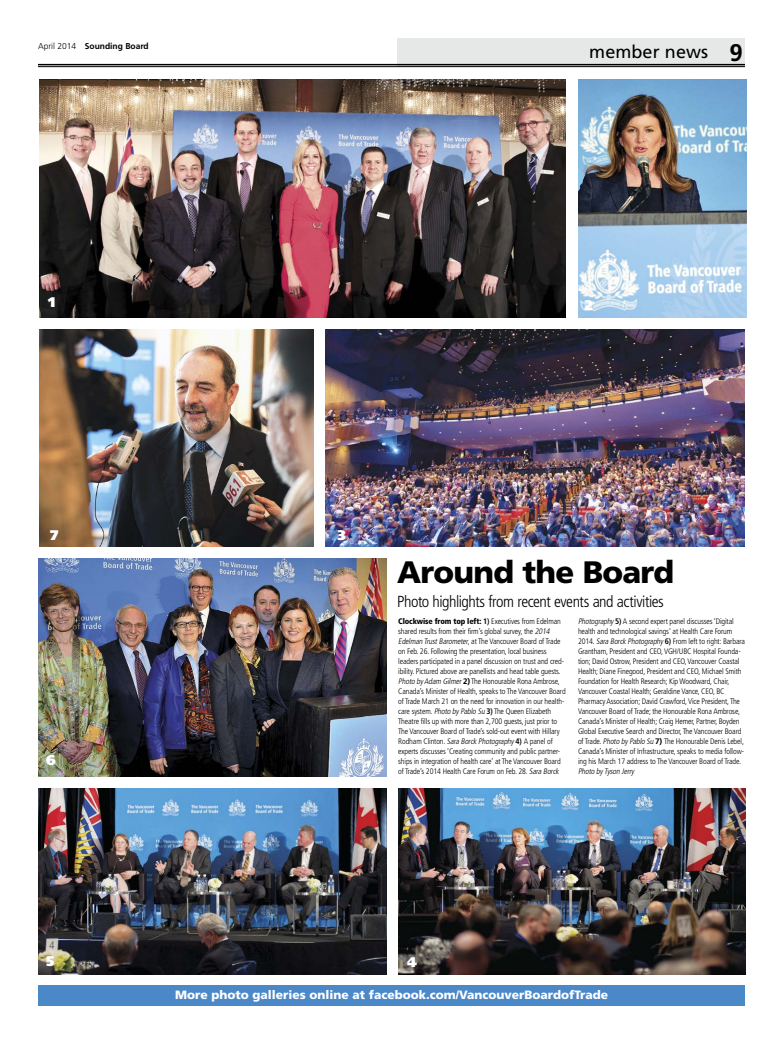
<style>
.page{position:relative;width:783px;height:1044px;background:#fff}
.page>*{position:absolute;margin:0;border:0;box-sizing:border-box;transform-origin:0 0}
.Heading_Small{font:900 31px "Frutiger";letter-spacing:-.025em;color:#000}
.t1{font:700 24px "Frutiger";color:#000}
.t2{font:18px "Frutiger";letter-spacing:.005em;color:#000}
.Deck{font:300 condensed 16px "Frutiger";letter-spacing:-.03em;color:#000}
.t3{font:900 14px "Frutiger";color:#fff}
.t4{font:900 12px "Frutiger";color:#fff}
.t5{font:700 8.5px "Frutiger";color:#000}
.t6{font:300 condensed 8px/10px "Frutiger";letter-spacing:-.015em;color:#000}
.s1{font-weight:300}
.s2{font-weight:900}
.s3{font-weight:700}
.s4{font-style:italic}
.s5{font-weight:700;font-stretch:normal}
</style>
<div class="page">
<div style="left:398px;top:38px;width:347px;height:29px;background:#e6e7e7"></div>
<hr style="left:38px;top:64px;width:707px;height:1px;background:#000">
<hr style="left:38px;top:66px;width:707px;height:1px;background:#000">
<img style="left:398px;top:789px;width:348px;height:186px">
<img style="left:326px;top:330px;width:419px;height:216px">
<img style="left:578px;top:80px;width:168px;height:237px">
<img style="left:39px;top:80px;width:527px;height:237px">
<img style="left:38px;top:789px;width:348px;height:186px">
<img style="left:39px;top:559px;width:347px;height:217px">
<div style="left:38px;top:985px;width:707px;height:20px;background:#4a88c8"></div>
<img style="left:39px;top:330px;width:275px;height:217px">
<p class="t5" style="left:38px;top:41px;width:112px"><span class="s1">April 2014</span> Sounding Board</p>
<h3 class="t2" style="left:589px;top:42px;width:120px">member news</h3>
<h2 class="t1" style="left:730px;top:39px;width:15px">9</h2>
<p class="t3" style="left:48px;top:294px;width:9px">1</p>
<p class="t3" style="left:584px;top:297px;width:10px">2</p>
<p class="t3" style="left:50px;top:527px;width:10px">7</p>
<p class="t3" style="left:338px;top:527px;width:10px">3</p>
<p class="Heading_Small" style="left:397px;top:554px;width:279px">Around the Board</p>
<p class="Deck" style="left:397px;top:592px;width:268px">Photo highlights from recent events and activities</p>
<p class="t3" style="left:46px;top:751px;width:11px">6</p>
<p class="t6" style="left:398px;top:616px;width:169px"><span class="s2">Clockwise from top left:</span> <span class="s3">1)</span> Executives from Edelman shared results from their firm’s global survey, the <span class="s4">2014<br>Edelman TrustBarometer</span>, at The Vancouver Board of Trade on Feb. 26. Following the presentation, local business leaders participated in a panel discussion on trust and cred&shy;ibility. Pictured above are panellists and head table guests.<br><span class="s4">Photo byAdam Gilmer</span><span class="s5">2)</span> The Honourable Rona Ambrose, Canada’s Minister of Health, speaks to The Vancouver Board of Trade March 21 on the need for innovation in our health&shy;care system. <span class="s4">Photo byPablo Su</span><span class="s3">3)</span> The Queen Elizabeth Theatre fills up with more than 2,700 guests, just prior to The Vancouver Board of Trade’s sold-out event with Hillary Rodham Clinton. <span class="s4">Sara Borck Photography</span><span class="s3">4)</span> A panel of experts discusses ‘Creating community and public partner&shy;ships in integration of health care’ at The Vancouver Board of Trade’s 2014 Health Care Forum on Feb. 28. <span class="s4">Sara Borck</span></p>
<p class="t6" style="left:578px;top:616px;width:168px"><span class="s4">Photography</span><span class="s3">5)</span> A second expert panel discusses ‘Digital health and technological savings’ at Health Care Forum 2014. <span class="s4">Sara Borck Photography</span><span class="s3">6)</span> From left to right: Barbara Grantham, President and CEO, VGH/UBC Hospital Founda&shy;tion; David Ostrow, President and CEO, Vancouver Coastal Health; Diane Finegood, President and CEO, Michael Smith Foundation for Health Research; Kip Woodward, Chair, Vancouver Coastal Health; Geraldine Vance, CEO, BC Pharmacy Association; David Crawford, Vice President, The Vancouver Board of Trade; the Honourable Rona Ambrose, Canada’s Minister of Health; Craig Hemer, Partner, Boyden Global Executive Search and Director, The Vancouver Board of Trade. <span class="s4">Photo byPablo Su</span><span class="s5">7)</span> The Honourable Denis Lebel, Canada’s Minister of Infrastructure, speaks to media follow&shy;ing his March 17 address to The Vancouver Board of Trade.<br><span class="s4">Photo byTyson Jerry</span></p>
<p class="t3" style="left:46px;top:952px;width:10px">5</p>
<p class="t3" style="left:407px;top:953px;width:11px">4</p>
<p class="t4" style="left:175px;top:987px;width:434px">More photo galleries online at facebook.com/VancouverBoardofTrade</p>
</div>
